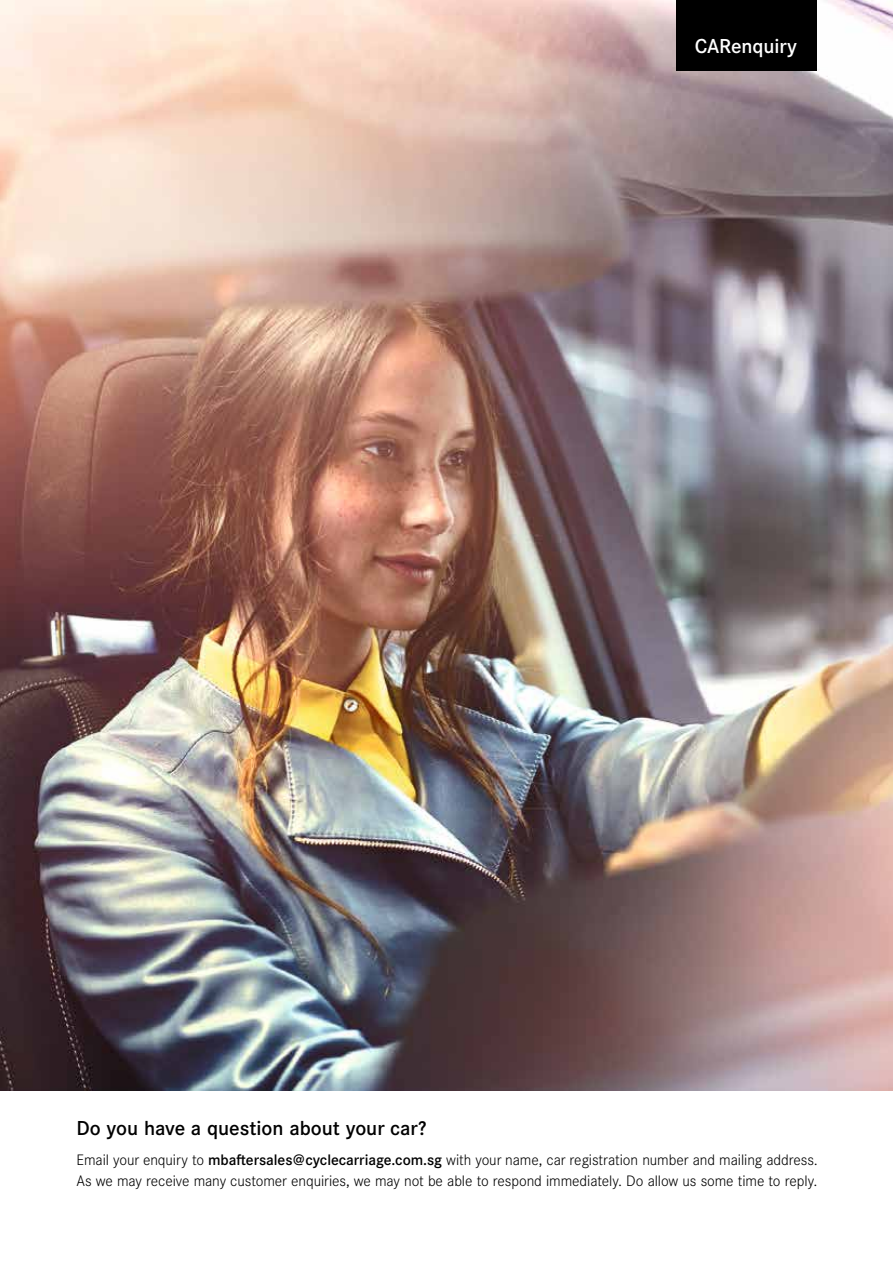
<style>
.page{position:relative;width:893px;height:1263px;background:#fff}
.page>*{position:absolute;margin:0;border:0;box-sizing:border-box;transform-origin:0 0}
.t1{font:600 21px "Daimler CS";color:#000}
.t2{font:600 21px "Daimler CS";letter-spacing:-.01em;color:#fff}
.t3{font:300 15.75px/21.3px "Daimler CS";letter-spacing:-.005em;color:#000}
.s1{font-weight:600}
</style>
<div class="page">
<img style="left:0;top:0;width:893px;height:1090px">
<div style="left:676px;top:0;width:140px;height:70px;background:#000"></div>
<h1 class="t2" style="left:695px;top:31px;width:104px">CARenquiry</h1>
<h1 class="t1" style="left:77px;top:1113px;width:352px">Do you have a question about your car?</h1>
<p class="t3" style="left:77px;top:1148px;width:743px">Email your enquiry to <span class="s1">mbaftersales@cyclecarriage.com.sg</span> with your name, car registration number and mailing address.<br>As we may receive many customer enquiries, we may not be able to respond immediately. Do allow us some time to reply.</p>
</div>
